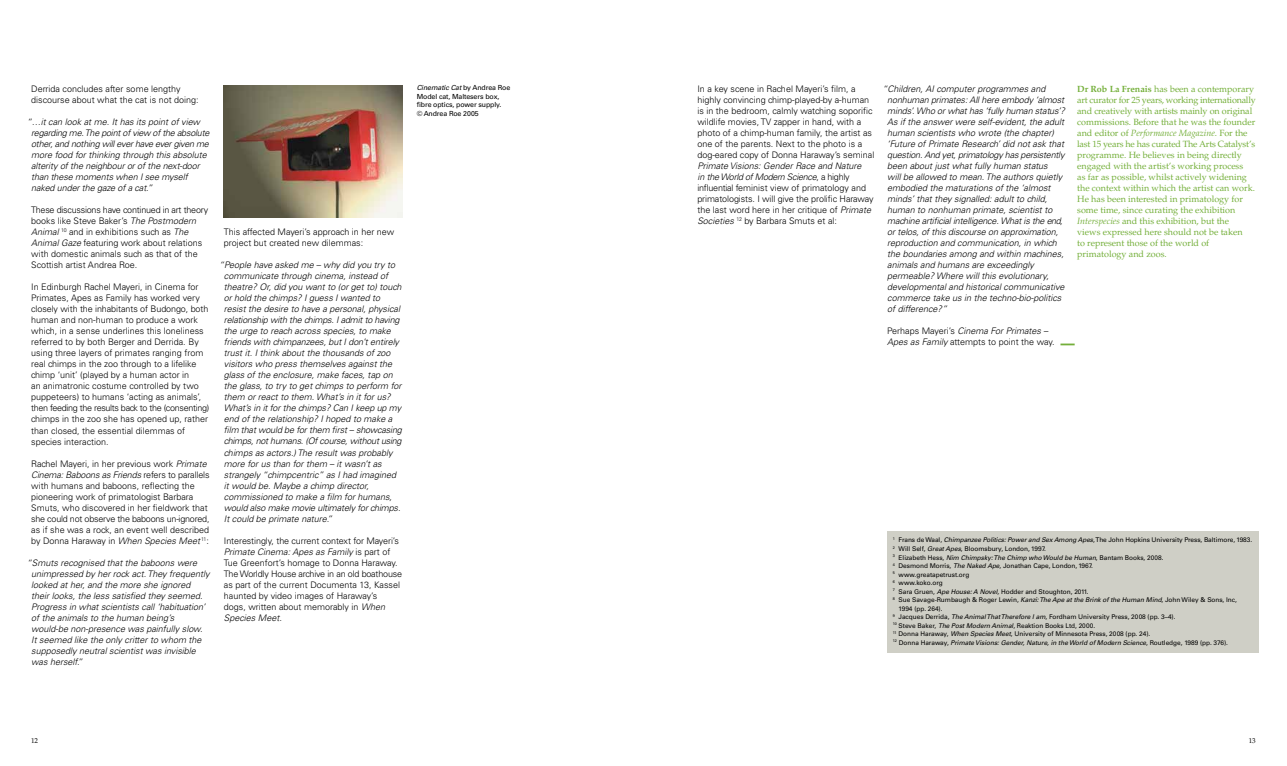
<style>
.page{position:relative;width:1287px;height:766px;background:#fff}
.page>*{position:absolute;margin:0;border:0;box-sizing:border-box;transform-origin:0 0}
.t1{font:italic 300 9px/11px "Univers";color:#000}
.t2{font:300 9px/11px "Univers";color:#000}
.t3{font:9px/11px "Palatino LT";color:#74af3a}
.t4{font:7px/8.5px "Univers";letter-spacing:-.015em;color:#000}
.t5{font:7px "Palatino LT";color:#000}
.t6{font:6.5px "Univers";letter-spacing:-.005em;color:#000}
.t7{font:italic 6.5px "Univers";letter-spacing:-.005em;color:#000}
.s1{font-style:italic}
.s2{font-weight:700}
.s3{font-style:normal}
</style>
<div class="page">
<img style="left:224px;top:85px;width:178px;height:132px">
<div style="left:887px;top:530px;width:372px;height:122px;background:#cfcfc6"></div>
<svg style="left:1060px;top:343px;width:15px;height:2px"></svg>
<p class="t2" style="left:31px;top:83px;width:169px">Derrida concludes after some lengthy discourse about what the cat is not doing:</p>
<p class="t1" style="left:31px;top:116px;width:180px;text-indent:-4px">“…it can look at me. It has its point of view regarding me. The point of view of the absolute other, and nothing will ever have ever given me more food for thinking through this absolute alterity of the neighbour or of the next-door than these moments when I see myself naked under the gaze of a cat.”</p>
<p class="t2" style="left:31px;top:204px;width:179px">These discussions have continued in art theory books like Steve Baker’s <span class="s1">The Postmodern Animal</span> <sup>10</sup> and in exhibitions such as <span class="s1">The Animal Gaze</span> featuring work about relations with domestic animals such as that of the Scottish artist Andrea Roe.</p>
<p class="t2" style="left:31px;top:281px;width:180px">In Edinburgh Rachel Mayeri, in Cinema for Primates, Apes as Family has worked very closely with the inhabitants of Budongo, both human and non-human to produce a work which, in a sense underlines this loneliness referred to by both Berger and Derrida. By using three layers of primates ranging from real chimps in the zoo through to a lifelike chimp ‘unit’ (played by a human actor in<br>an animatronic costume controlled by two puppeteers) to humans ‘acting as animals’, then feeding the results back to the (consenting) chimps in the zoo she has opened up, rather than closed, the essential dilemmas of species interaction.</p>
<p class="t2" style="left:31px;top:457px;width:180px">Rachel Mayeri, in her previous work <span class="s1">Primate Cinema: Baboons as Friends</span> refers to parallels with humans and baboons, reflecting the pioneering work of primatologist Barbara Smuts, who discovered in her fieldwork that she could not observe the baboons un-ignored, as if she was a rock, an event well described by Donna Haraway in <span class="s1">When Species Meet</span> <sup>11</sup>:</p>
<p class="t1" style="left:31px;top:556px;width:180px;text-indent:-4px">“Smuts recognised that the baboons were unimpressed by her rock act. They frequently looked at her, and the more she ignored their looks, the less satisfied they seemed.<br>Progress in what scientists call ‘habituation’ of the animals to the human being’s would-be non-presence was painfully slow.<br>It seemed like the only critter to whom the supposedly neutral scientist was invisible was herself.”</p>
<p class="t2" style="left:224px;top:226px;width:172px">This affected Mayeri’s approach in her new project but created new dilemmas:</p>
<p class="t1" style="left:224px;top:259px;width:180px;text-indent:-5px">“People have asked me – why did you try to communicate through cinema, instead of theatre? Or, did you want to (or get to) touch or hold the chimps? I guess I wanted to resist the desire to have a personal, physical relationship with the chimps. I admit to having the urge to reach across species, to make friends with chimpanzees, but I don’t entirely trust it. I think about the thousands of zoo visitors who press themselves against the glass of the enclosure, make faces, tap on the glass, to try to get chimps to perform for them or react to them. What’s in it for us?<br>What’s in it for the chimps? Can I keep up my end of the relationship? I hoped to make a film that would be for them first – showcasing chimps, not humans. (Of course, without using chimps as actors.) The result was probably more for us than for them – it wasn’t as strangely “chimpcentric” as I had imagined it would be. Maybe a chimp director, commissioned to make a film for humans, would also make movie ultimately for chimps.<br>It could be primate nature.”</p>
<p class="t2" style="left:224px;top:534px;width:180px">Interestingly, the current context for Mayeri’s <span class="s1">Primate Cinema: Apes as Family</span> is part of Tue Greenfort’s homage to Donna Haraway.<br>The Worldly House archive in an old boathouse as part of the current Documenta 13, Kassel haunted by video images of Haraway’s<br>dogs, written about memorably in <span class="s1">When Species Meet.</span></p>
<p class="t4" style="left:417px;top:84px;width:95px"><span class="s1">Cinematic Cat</span> by Andrea Roe<br>Model cat, Maltesers box, fibre optics, power supply.<br>© Andrea Roe 2005</p>
<p class="t2" style="left:697px;top:83px;width:178px">In a key scene in Rachel Mayeri’s film, a highly convincing chimp-played-by a-human is in the bedroom, calmly watching soporific wildlife movies, TV zapper in hand, with a photo of a chimp-human family, the artist as one of the parents. Next to the photo is a dog-eared copy of Donna Haraway’s seminal</p>
<p class="t2" style="left:697px;top:160px;width:178px"><span class="s1">Primate Visions: Gender Race and Nature<br>in the World of Modern Science</span>, a highly influential feminist view of primatology and primatologists. I will give the prolific Haraway the last word here in her critique of <span class="s1">Primate Societies</span> <sup>12</sup> by Barbara Smuts et al:</p>
<p class="t1" style="left:887px;top:83px;width:179px;text-indent:-5px">“Children, AI computer programmes and nonhuman primates: All here embody ‘almost minds’. Who or what has ‘fully human status’?<br>As if the answer were self-evident, the adult human scientists who wrote (the chapter) ‘Future of Primate Research’ did not ask that question. And yet, primatology has persistently been about just what fully human status<br>will be allowed to mean. The authors quietly embodied the maturations of the ‘almost minds’ that they signalled: adult to child, human to nonhuman primate, scientist to machine artificial intelligence. What is the end, or telos, of this discourse on approximation, reproduction and communication, in which the boundaries among and within machines, animals and humans are exceedingly permeable? Where will this evolutionary, developmental and historical communicative commerce take us in the techno-bio-politics of difference?”</p>
<p class="t2" style="left:887px;top:325px;width:169px">Perhaps Mayeri’s <span class="s1">Cinema For Primates –<br>Apes as Family</span> attempts to point the way.</p>
<p class="t3" style="left:1077px;top:83px;width:180px"><span class="s2">Dr Rob La Frenais</span> has been a contemporary art curator for 25 years, working internationally and creatively with artists mainly on original commissions. Before that he was the founder and editor of <span class="s1">Performance Magazine</span>. For the last 15 years he has curated The Arts Catalyst’s programme. He believes in being directly engaged with the artist’s working process<br>as far as possible, whilst actively widening the context within which the artist can work.<br>He has been interested in primatology for some time, since curating the exhibition <span class="s1">Interspecies</span> and this exhibition, but the<br>views expressed here should not be taken<br>to represent those of the world of primatology and zoos.</p>
<p class="t6" style="left:893px;top:536px;width:361px"><sup>1</sup> Frans de Waal, <span class="s1">Chimpanzee Politics: Power and Sex Among Apes</span>, The John Hopkins University Press, Baltimore, 1983.</p>
<p class="t6" style="left:893px;top:544px;width:154px"><sup>2</sup> Will Self, <span class="s1">Great Apes</span>, Bloomsbury, London, 1997.</p>
<p class="t7" style="left:893px;top:553px;width:272px"><sup>3</sup> <span class="s3">Elizabeth Hess,</span> Nim Chimpsky: The Chimp who Would be Human<span class="s3">, Bantam Books, 2008.</span></p>
<p class="t6" style="left:893px;top:561px;width:201px"><sup>4</sup> Desmond Morris, <span class="s1">The Naked Ape</span>, Jonathan Cape, London, 1967.</p>
<p class="t6" style="left:893px;top:570px;width:78px"><sup>5</sup> www.greatapetrust.org</p>
<p class="t6" style="left:893px;top:578px;width:51px"><sup>6</sup> www.koko.org</p>
<p class="t6" style="left:893px;top:587px;width:197px"><sup>7</sup> Sara Gruen, <span class="s1">Ape House: A Novel,</span> Hodder and Stoughton, 2011.</p>
<p class="t6" style="left:893px;top:595px;width:345px"><sup>8</sup> Sue Savage-Rumbaugh &amp; Roger Lewin, <span class="s1">Kanzi: The Ape at the Brink of the Human Mind</span>, John Wiley &amp; Sons, Inc,</p>
<p class="t6" style="left:899px;top:604px;width:45px">1994 (pp. 264).</p>
<p class="t6" style="left:893px;top:612px;width:284px"><sup>9</sup> Jacques Derrida, <span class="s1">The Animal That Therefore I am</span>, Fordham University Press, 2008 (pp. 3–4).</p>
<p class="t6" style="left:893px;top:621px;width:204px"><sup>10</sup> Steve Baker, <span class="s1">The Post Modern Animal</span>, Reaktion Books Ltd, 2000.</p>
<p class="t6" style="left:893px;top:629px;width:259px"><sup>11</sup> Donna Haraway, <span class="s1">When Species Meet</span>, University of Minnesota Press, 2008 (pp. 24).</p>
<p class="t7" style="left:893px;top:638px;width:337px"><sup>12</sup> <span class="s3">Donna Haraway,</span> Primate Visions: Gender, Nature, in the World of Modern Science<span class="s3">, Routledge, 1989 (pp. 376).</span></p>
<p class="t5" style="left:31px;top:736px;width:8px">12</p>
<p class="t5" style="left:1249px;top:736px;width:8px">13</p>
</div>
